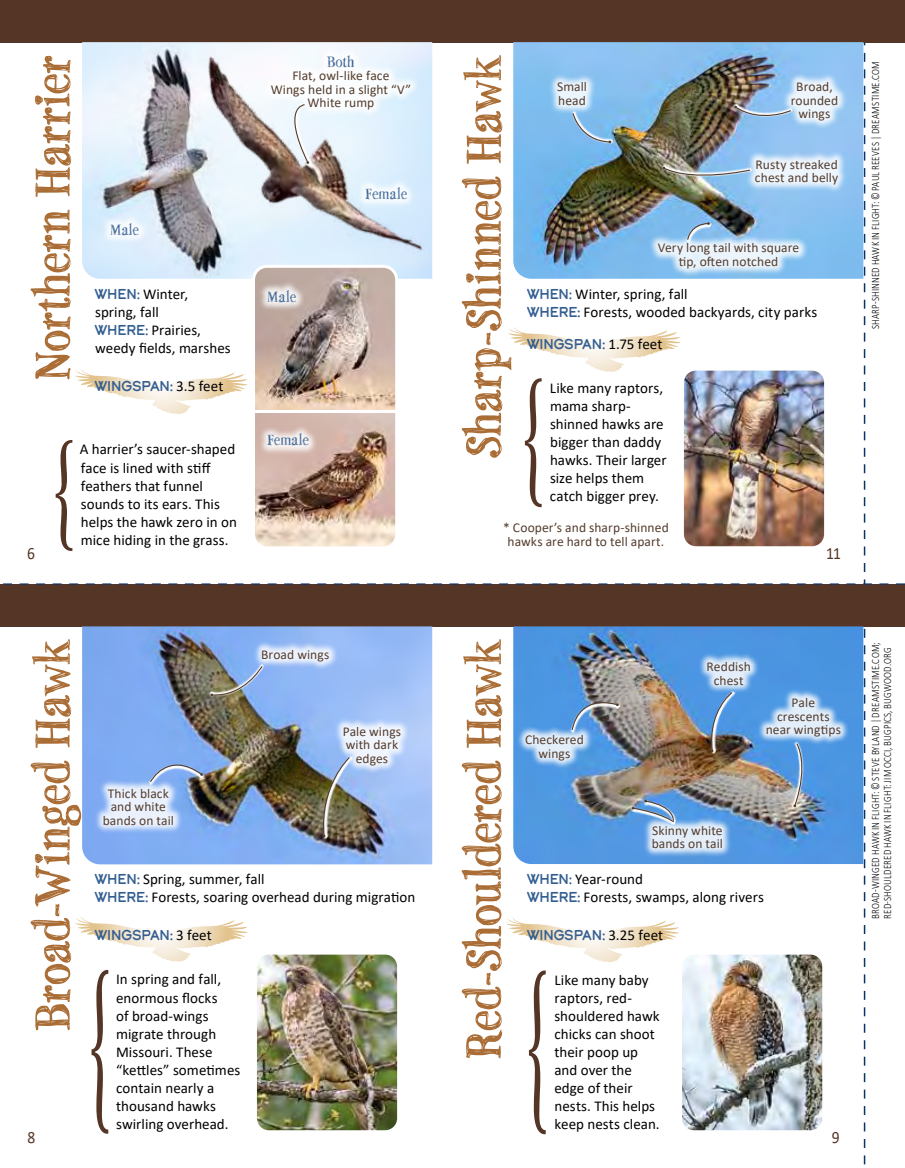
<style>
.page{position:relative;width:905px;height:1168px;background:#fff}
.page>*{position:absolute;margin:0;border:0;box-sizing:border-box;transform-origin:0 0}
.Mini_FG_-_SPECIES_H3{font:700 54px "P22 Stanyan";letter-spacing:-.005em;color:#aa6d36}
.t1{font:17.25px "Calibri";color:#543526;scale:.9 1}
.t2{font:16.5px "P22 Stanyan";letter-spacing:.01em;color:#335e91}
.Mini_FG_-_text{font:15px/18px "Calibri";letter-spacing:.005em;color:#000}
.Mini_FG_-_text-2{font:14.25px "Calder Dark";letter-spacing:-.065em;color:#335e91;scale:.95 1}
.Mini_FG_TRAITS{font:13.5px/13.5px "Calibri";letter-spacing:.005em;color:#543c2d;text-align:center}
.t3{font:300 11.25px/12px "Calibri";letter-spacing:.02em;color:#000;scale:.8 1}
.s1{font-family:"Calder Dark";font-size:14.25px;color:#335e91}
.s2{font-family:"Calibri";font-size:15px;color:#000}
</style>
<div class="page">
<img style="left:0;top:0;width:904px;height:1165px">
<h3 class="Mini_FG_-_SPECIES_H3" style="left:20px;top:379px;width:325px;rotate:-90deg">Northern Harrier</h3>
<p class="t2" style="left:110px;top:220px;width:30px">Male</p>
<p class="Mini_FG_-_text" style="left:94px;top:285px;width:96px"><span class="s1">WHEN:</span> Winter, spring, fall</p>
<p class="Mini_FG_-_text" style="left:94px;top:321px;width:138px"><span class="s1">WHERE:</span> Prairies, weedy fields, marshes</p>
<p class="Mini_FG_-_text-2" style="left:94px;top:376px;width:137px">WINGSPAN: <span class="s2">3.5 feet</span></p>
<p class="t1" style="left:27px;top:541px;width:10px">6</p>
<p class="Mini_FG_-_text" style="left:80px;top:440px;width:159px">A harrier’s saucer-shaped face is lined with stiff feathers that funnel sounds to its ears. This helps the hawk zero in on mice hiding in the grass.</p>
<p class="t2" style="left:327px;top:52px;width:29px">Both</p>
<p class="Mini_FG_TRAITS" style="left:271px;top:69px;width:142px">Flat, owl-like face<br>Wings held in a slight “V”<br>White rump</p>
<p class="t2" style="left:267px;top:286px;width:30px">Male</p>
<p class="t2" style="left:267px;top:430px;width:43px">Female</p>
<p class="t2" style="left:365px;top:183px;width:43px">Female</p>
<h3 class="Mini_FG_-_SPECIES_H3" style="left:450px;top:458px;width:404px;rotate:-90deg">Sharp-Shinned Hawk</h3>
<p class="Mini_FG_TRAITS" style="left:557px;top:80px;width:31px;text-align:left">Small head</p>
<p class="Mini_FG_TRAITS" style="left:790px;top:79px;width:49px">Broad, rounded wings</p>
<p class="Mini_FG_TRAITS" style="left:755px;top:157px;width:85px;text-align:left">Rusty streaked chest and belly</p>
<p class="Mini_FG_TRAITS" style="left:657px;top:241px;width:143px">Very long tail with square tip, often notched</p>
<p class="Mini_FG_-_text" style="left:526px;top:285px;width:163px"><span class="s1">WHEN:</span> Winter, spring, fall</p>
<p class="Mini_FG_-_text" style="left:526px;top:303px;width:292px"><span class="s1">WHERE:</span> Forests, wooded backyards, city parks</p>
<p class="Mini_FG_-_text-2" style="left:526px;top:334px;width:145px">WINGSPAN: <span class="s2">1.75 feet</span></p>
<p class="Mini_FG_-_text" style="left:550px;top:378px;width:118px">Like many raptors, mama sharp&shy;shinned hawks are bigger than daddy hawks. Their larger size helps them catch bigger prey.</p>
<p class="Mini_FG_TRAITS" style="left:503px;top:520px;width:167px">* Cooper’s and sharp-shinned hawks are hard to tell apart.</p>
<p class="t1" style="left:826px;top:541px;width:18px">11</p>
<p class="t3" style="left:869px;top:329px;width:336px;rotate:-90deg">SHARP-SHINNED HAWK IN FLIGHT: © PAUL REEVES | DREAMSTIME.COM</p>
<h3 class="Mini_FG_-_SPECIES_H3" style="left:20px;top:1031px;width:393px;rotate:-90deg">Broad-Winged Hawk</h3>
<h3 class="Mini_FG_-_SPECIES_H3" style="left:450px;top:1059px;width:421px;rotate:-90deg">Red-Shouldered Hawk</h3>
<p class="Mini_FG_TRAITS" style="left:261px;top:647px;width:70px">Broad wings</p>
<p class="Mini_FG_TRAITS" style="left:706px;top:659px;width:46px">Reddish chest</p>
<p class="Mini_FG_TRAITS" style="left:765px;top:695px;width:77px">Pale crescents near wingtips</p>
<p class="Mini_FG_TRAITS" style="left:343px;top:724px;width:60px">Pale wings with dark edges</p>
<p class="Mini_FG_TRAITS" style="left:525px;top:732px;width:60px">Checkered wings</p>
<p class="Mini_FG_TRAITS" style="left:103px;top:786px;width:73px">Thick black and white bands on tail</p>
<p class="Mini_FG_TRAITS" style="left:651px;top:823px;width:73px;text-align:left">Skinny white bands on tail</p>
<p class="Mini_FG_-_text" style="left:94px;top:869px;width:172px"><span class="s1">WHEN:</span> Spring, summer, fall</p>
<p class="Mini_FG_-_text" style="left:94px;top:887px;width:323px"><span class="s1">WHERE:</span> Forests, soaring overhead during migration</p>
<p class="Mini_FG_-_text-2" style="left:94px;top:925px;width:125px">WINGSPAN: <span class="s2">3 feet</span></p>
<p class="Mini_FG_-_text" style="left:116px;top:970px;width:126px">In spring and fall, enormous flocks<br>of broad-wings migrate through<br>Missouri. These “kettles” sometimes contain nearly a thousand hawks swirling overhead.</p>
<p class="Mini_FG_-_text" style="left:526px;top:869px;width:118px"><span class="s1">WHEN:</span> Year-round</p>
<p class="Mini_FG_-_text" style="left:526px;top:887px;width:239px"><span class="s1">WHERE:</span> Forests, swamps, along rivers</p>
<p class="Mini_FG_-_text-2" style="left:526px;top:925px;width:146px">WINGSPAN: <span class="s2">3.25 feet</span></p>
<p class="Mini_FG_-_text" style="left:554px;top:970px;width:107px">Like many baby raptors, red&shy;shouldered hawk chicks can shoot their poop up and over the edge of their nests. This helps keep nests clean.</p>
<p class="t1" style="left:27px;top:1125px;width:10px">8</p>
<p class="t1" style="left:831px;top:1125px;width:10px">9</p>
<p class="t3" style="left:869px;top:918px;width:347px;rotate:-90deg">BROAD-WINGED HAWK IN FLIGHT: © STEVE BYLAND | DREAMSTIME.COM;<br>RED-SHOULDERED HAWK IN FLIGHT: JIM OCCI, BUGPICS, BUGWOOD.ORG</p>
</div>
